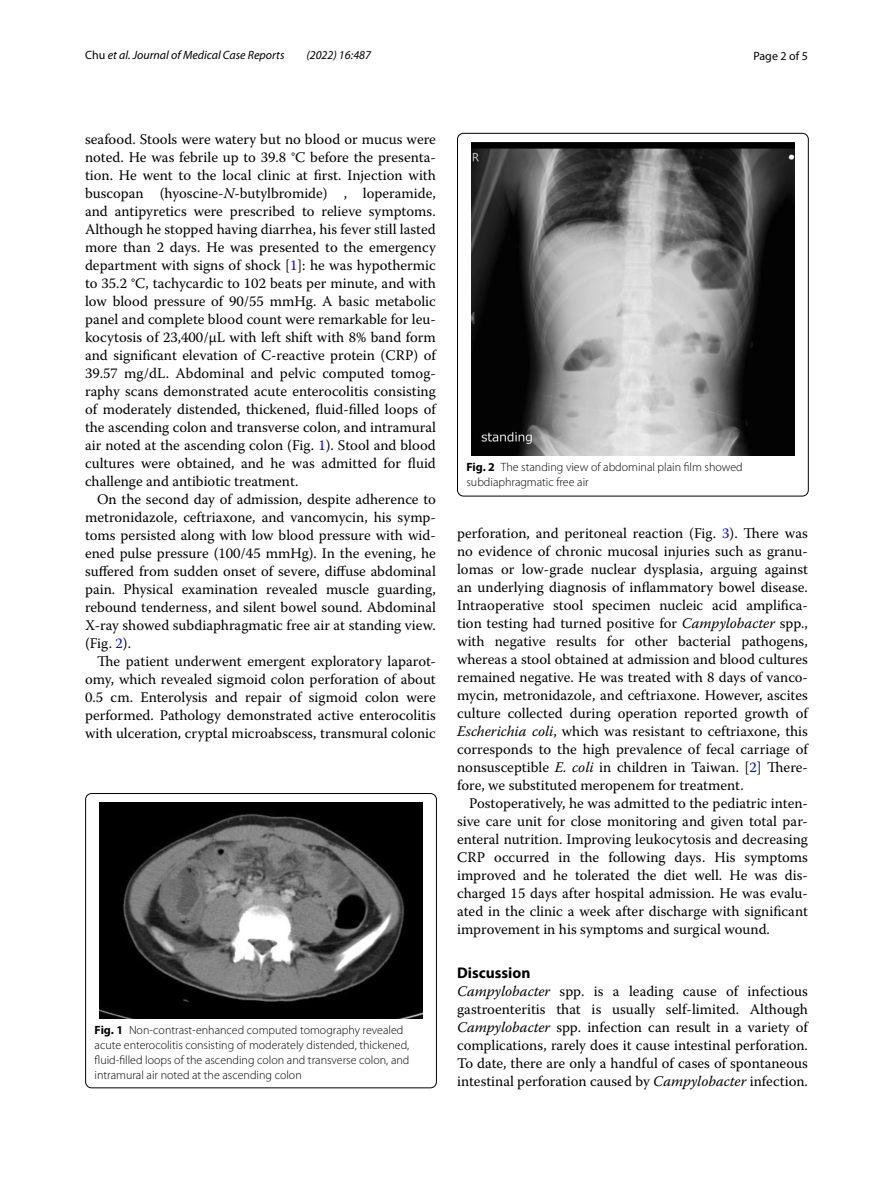
<style>
.page{position:relative;width:893px;height:1187px;background:#fff}
.page>*{position:absolute;margin:0;border:0;box-sizing:border-box;transform-origin:0 0}
.t1{font:700 15.45px "Myriad Pro";color:#000}
.t2{font:14.7px/18px "Warnock Pro";color:#000;text-align:justify}
.t3{font:300 12px/15px "Myriad Pro";color:#000}
.t4{font:italic 12px "Myriad Pro";color:#000}
.t5{font:12px "Myriad Pro";color:#000}
.s1{font-style:normal}
.s2{font-style:italic}
.s3{color:#00f}
.s4{font-weight:700}
</style>
<div class="page">
<img style="left:99px;top:802px;width:324px;height:216px">
<div style="left:85px;top:793px;width:352px;height:294px;border:1px solid #000;border-radius:6px"></div>
<img style="left:471px;top:142px;width:323px;height:313px">
<div style="left:457px;top:133px;width:351px;height:363px;border:1px solid #000;border-radius:6px"></div>
<p class="t4" style="left:85px;top:48px;width:201px"><span class="s1">Chu</span> et al. Journal of Medical Case Reports</p>
<p class="t4" style="left:306px;top:48px;width:66px">(2022) 16:487</p>
<p class="t5" style="left:753px;top:48px;width:56px">Page 2 of 5</p>
<p class="t2" style="left:85px;top:130px;width:352px">seafood. Stools were watery but no blood or mucus were noted. He was febrile up to 39.8 °C before the presenta&shy;tion. He went to the local clinic at first. Injection with buscopan (hyoscine-<span class="s2">N</span>-butylbromide) , loperamide, and antipyretics were prescribed to relieve symptoms.<br>Although he stopped having diarrhea, his fever still lasted more than 2 days. He was presented to the emergency department with signs of shock [<span class="s3">1</span>]: he was hypothermic to 35.2 °C, tachycardic to 102 beats per minute, and with low blood pressure of 90/55 mmHg. A basic metabolic panel and complete blood count were remarkable for leu&shy;kocytosis of 23,400/μL with left shift with 8% band form and significant elevation of C-reactive protein (CRP) of 39.57 mg/dL. Abdominal and pelvic computed tomog&shy;raphy scans demonstrated acute enterocolitis consisting of moderately distended, thickened, fluid-filled loops of the ascending colon and transverse colon, and intramural air noted at the ascending colon (Fig. <span class="s3">1</span>). Stool and blood cultures were obtained, and he was admitted for fluid challenge and antibiotic treatment.</p>
<p class="t2" style="left:85px;top:490px;width:352px;text-indent:12px">On the second day of admission, despite adherence to metronidazole, ceftriaxone, and vancomycin, his symp&shy;toms persisted along with low blood pressure with wid&shy;ened pulse pressure (100/45 mmHg). In the evening, he suffered from sudden onset of severe, diffuse abdominal pain. Physical examination revealed muscle guarding, rebound tenderness, and silent bowel sound. Abdominal X-ray showed subdiaphragmatic free air at standing view. (Fig. <span class="s3">2</span>).</p>
<p class="t2" style="left:85px;top:652px;width:352px;text-indent:12px">The patient underwent emergent exploratory laparot&shy;omy, which revealed sigmoid colon perforation of about 0.5 cm. Enterolysis and repair of sigmoid colon were performed. Pathology demonstrated active enterocolitis with ulceration, cryptal microabscess, transmural colonic</p>
<p class="t3" style="left:95px;top:1022px;width:316px"><span class="s4">Fig. 1</span> Non-contrast-enhanced computed tomography revealed acute enterocolitis consisting of moderately distended, thickened, fluid-filled loops of the ascending colon and transverse colon, and intramural air noted at the ascending colon</p>
<p class="t3" style="left:466px;top:459px;width:278px"><span class="s4">Fig. 2</span> The standing view of abdominal plain film showed subdiaphragmatic free air</p>
<p class="t2" style="left:457px;top:524px;width:352px">perforation, and peritoneal reaction (Fig. <span class="s3">3</span>). There was no evidence of chronic mucosal injuries such as granu&shy;lomas or low-grade nuclear dysplasia, arguing against an underlying diagnosis of inflammatory bowel disease.<br>Intraoperative stool specimen nucleic acid amplifica&shy;tion testing had turned positive for <span class="s2">Campylobacter</span> spp., with negative results for other bacterial pathogens, whereas a stool obtained at admission and blood cultures remained negative. He was treated with 8 days of vanco&shy;mycin, metronidazole, and ceftriaxone. However, ascites culture collected during operation reported growth of <span class="s2">Escherichia coli</span>, which was resistant to ceftriaxone, this corresponds to the high prevalence of fecal carriage of nonsusceptible <span class="s2">E. coli</span> in children in Taiwan. [<span class="s3">2</span>] There&shy;fore, we substituted meropenem for treatment.</p>
<p class="t2" style="left:457px;top:794px;width:352px;text-indent:12px">Postoperatively, he was admitted to the pediatric inten&shy;sive care unit for close monitoring and given total par&shy;enteral nutrition. Improving leukocytosis and decreasing CRP occurred in the following days. His symptoms improved and he tolerated the diet well. He was dis&shy;charged 15 days after hospital admission. He was evalu&shy;ated in the clinic a week after discharge with significant improvement in his symptoms and surgical wound.</p>
<p class="t1" style="left:457px;top:962px;width:75px">Discussion</p>
<p class="t2" style="left:457px;top:981px;width:352px"><span class="s2">Campylobacter</span> spp. is a leading cause of infectious gastroenteritis that is usually self-limited. Although <span class="s2">Campylobacter</span> spp. infection can result in a variety of complications, rarely does it cause intestinal perforation.<br>To date, there are only a handful of cases of spontaneous intestinal perforation caused by <span class="s2">Campylobacter</span> infection.</p>
</div>
